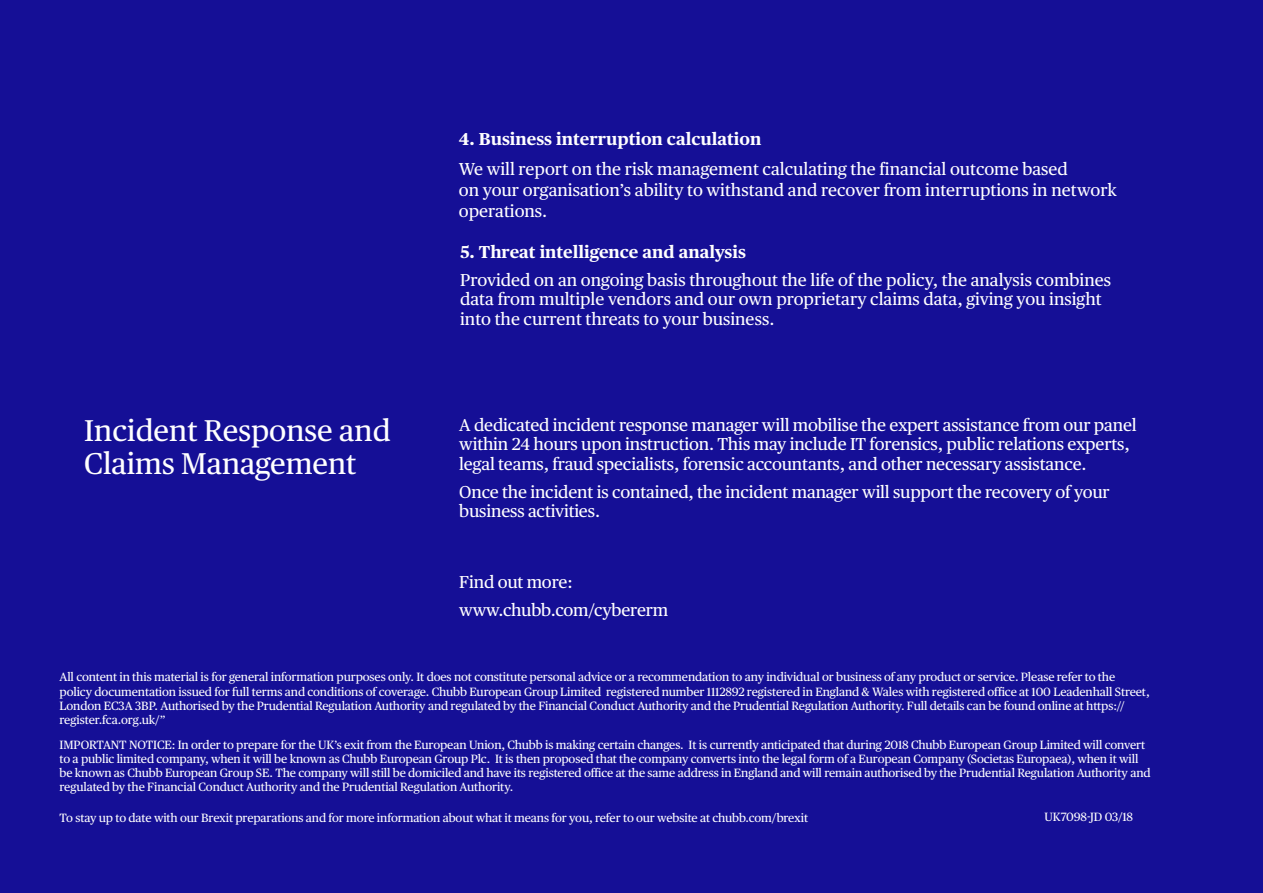
<style>
.page{position:relative;width:1263px;height:893px;background:#150f96}
.page>*{position:absolute;margin:0;border:0;box-sizing:border-box;transform-origin:0 0}
.t1{font:30px/33px "Chubb Publico Text";color:#fff}
.t2{font:17.25px/19.5px "Chubb Publico Text";letter-spacing:-.01em;color:#fff}
.t3{font:700 17.25px "Chubb Publico Text";color:#fff}
.t4{font:12px/14.2px "Chubb Publico Text";letter-spacing:-.01em;color:#fff}
</style>
<div class="page">
<h2 class="t3" style="left:459px;top:126px;width:304px">4. Business interruption calculation</h2>
<h2 class="t2" style="left:459px;top:157px;width:659px;line-height:21px">We will report on the risk management calculating the financial outcome based<br>on your organisation’s ability to withstand and recover from interruptions in network operations.</h2>
<h2 class="t3" style="left:460px;top:238px;width:287px">5. Threat intelligence and analysis</h2>
<h2 class="t2" style="left:460px;top:269px;width:652px">Provided on an ongoing basis throughout the life of the policy, the analysis combines data from multiple vendors and our own proprietary claims data, giving you insight into the current threats to your business.</h2>
<h1 class="t1" style="left:84px;top:412px;width:308px">Incident Response and<br>Claims Management</h1>
<p class="t2" style="left:459px;top:414px;width:679px">A dedicated incident response manager will mobilise the expert assistance from our panel within 24 hours upon instruction. This may include IT forensics, public relations experts, legal teams, fraud specialists, forensic accountants, and other necessary assistance.</p>
<h2 class="t2" style="left:459px;top:481px;width:652px">Once the incident is contained, the incident manager will support the recovery of your business activities.</h2>
<h2 class="t2" style="left:459px;top:567px;width:211px;line-height:28px">Find out more: www.chubb.com/cybererm</h2>
<p class="t4" style="left:60px;top:669px;width:1092px">All content in this material is for general information purposes only. It does not constitute personal advice or a recommendation to any individual or business of any product or service. Please refer to the policy documentation issued for full terms and conditions of coverage. Chubb European Group Limited registered number 1112892 registered in England &amp; Wales with registered office at 100 Leadenhall Street, London EC3A 3BP. Authorised by the Prudential Regulation Authority and regulated by the Financial Conduct Authority and the Prudential Regulation Authority. Full details can be found online at https:// register.fca.org.uk/”</p>
<p class="t4" style="left:60px;top:737px;width:1092px">IMPORTANT NOTICE: In order to prepare for the UK’s exit from the European Union, Chubb is making certain changes. It is currently anticipated that during 2018 Chubb European Group Limited will convert to a public limited company, when it will be known as Chubb European Group Plc. It is then proposed that the company converts into the legal form of a European Company (Societas Europaea), when it will be known as Chubb European Group SE. The company will still be domiciled and have its registered office at the same address in England and will remain authorised by the Prudential Regulation Authority and regulated by the Financial Conduct Authority and the Prudential Regulation Authority.</p>
<p class="t4" style="left:60px;top:810px;width:750px">To stay up to date with our Brexit preparations and for more information about what it means for you, refer to our website at chubb.com/brexit</p>
<p class="t4" style="left:1044px;top:809px;width:90px">UK7098-JD 03/18</p>
</div>
